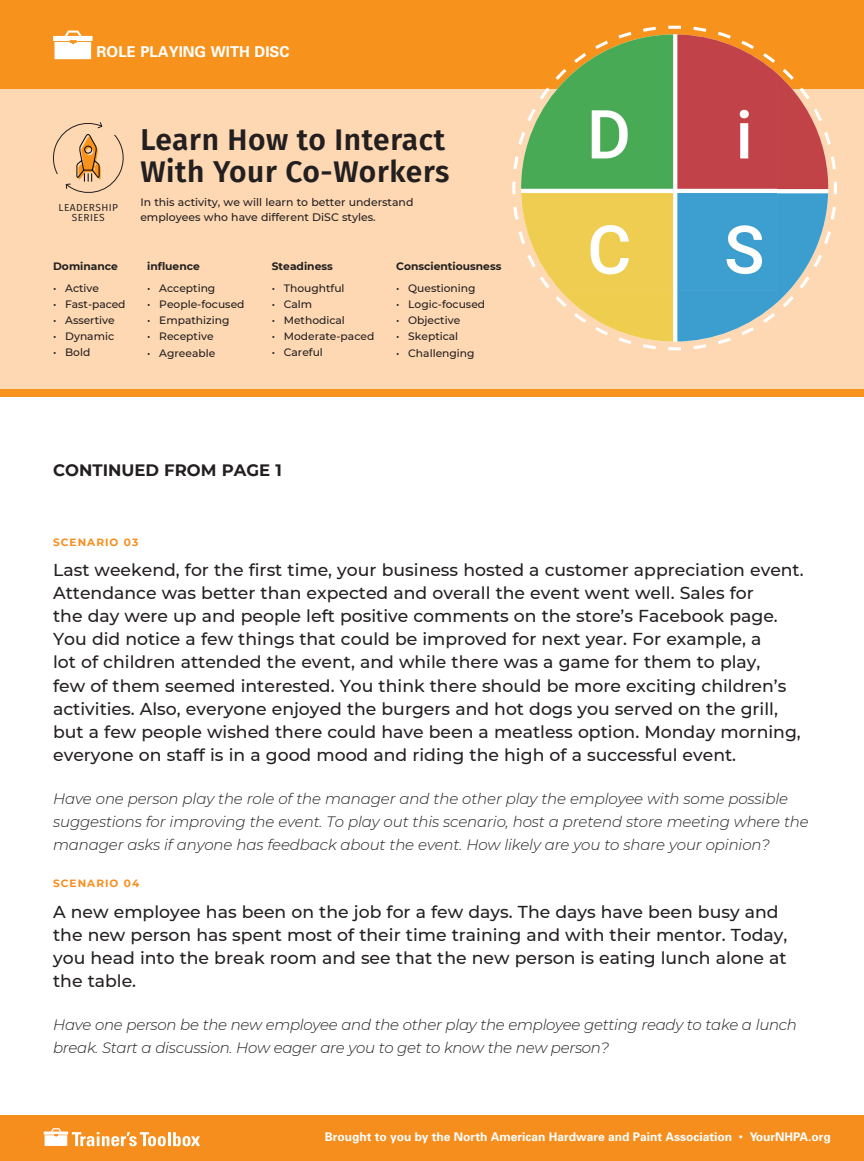
<style>
.page{position:relative;width:864px;height:1161px;background:#fff}
.page>*{position:absolute;margin:0;border:0;box-sizing:border-box;transform-origin:0 0}
.t1{font:600 30px/32.2px "Fira Sans";letter-spacing:.02em;color:#231f20}
.t2{font:500 17.25px/23px "Montserrat";color:#231f20}
.t3{font:700 16.5px "Montserrat";color:#231f20}
.t4{font:italic 300 15px/23px "Montserrat";letter-spacing:-.01em;color:#231f20}
.t5{font:700 15px "Univers";color:#fff}
.t6{font:700 12px "Univers";color:#fff}
.t7{font:500 10.95px/15.3px "Montserrat";color:#231f20}
.t8{font:500 10.65px "Montserrat";color:#231f20}
.t9{font:700 10.65px "Montserrat";color:#231f20}
.t10{font:700 10.5px "Montserrat";letter-spacing:.1em;color:#f68e1e}
.t11{font:10.2px/10.1px "Fira Sans";letter-spacing:.04em;color:#231f20;text-align:center}
.s1{font-weight:400}
</style>
<div class="page">
<div style="left:0;top:1116px;width:864px;height:45px;background:#f68e1e"></div>
<hr style="left:168px;top:1132px;width:3px;height:14px;background:#fff">
<svg style="left:173px;top:1132px;width:27px;height:14px"></svg>
<svg style="left:44px;top:1128px;width:122px;height:18px"></svg>
<div style="left:0;top:89px;width:864px;height:301px;background:#fdd8b2"></div>
<div style="left:0;top:0;width:864px;height:89px;background:#f7931d"></div>
<div style="left:0;top:390px;width:864px;height:7px;background:#f7931d"></div>
<svg style="left:53px;top:31px;width:40px;height:28px"></svg>
<svg style="left:512px;top:25px;width:325px;height:326px"></svg>
<svg style="left:53px;top:122px;width:71px;height:71px"></svg>
<p class="t5" style="left:97px;top:42px;width:194px">ROLE PLAYING WITH DISC</p>
<p class="t11" style="left:59px;top:202px;width:61px">LEADERSHIP<br>SERIES</p>
<p class="t9" style="left:53px;top:259px;width:66px">Dominance</p>
<p class="t8" style="left:53px;top:281px;width:47px">• Active</p>
<p class="t8" style="left:53px;top:297px;width:74px">• Fast-paced</p>
<p class="t8" style="left:53px;top:313px;width:63px">• Assertive</p>
<p class="t8" style="left:53px;top:329px;width:63px">• Dynamic</p>
<p class="t8" style="left:53px;top:345px;width:39px">• Bold</p>
<h1 class="t1" style="left:140px;top:122px;width:311px">Learn How to Interact<br>With Your Co-Workers</h1>
<p class="t7" style="left:140px;top:194px;width:275px">In this activity, we will learn to better understand employees who have different DiSC styles.</p>
<p class="t9" style="left:147px;top:259px;width:54px">influence</p>
<p class="t8" style="left:147px;top:281px;width:70px">• Accepting</p>
<p class="t8" style="left:147px;top:297px;width:99px">• People-focused</p>
<p class="t8" style="left:147px;top:313px;width:84px">• Empathizing</p>
<p class="t8" style="left:147px;top:329px;width:68px">• Receptive</p>
<p class="t8" style="left:147px;top:345px;width:70px">• Agreeable</p>
<p class="t9" style="left:272px;top:259px;width:63px">Steadiness</p>
<p class="t8" style="left:272px;top:281px;width:74px">• Thoughtful</p>
<p class="t8" style="left:272px;top:297px;width:42px">• Calm</p>
<p class="t8" style="left:272px;top:313px;width:75px">• Methodical</p>
<p class="t8" style="left:272px;top:329px;width:104px">• Moderate-paced</p>
<p class="t8" style="left:272px;top:345px;width:53px">• Careful</p>
<p class="t9" style="left:396px;top:259px;width:107px">Conscientiousness</p>
<p class="t8" style="left:396px;top:281px;width:81px">• Questioning</p>
<p class="t8" style="left:396px;top:297px;width:91px">• Logic-focused</p>
<p class="t8" style="left:396px;top:313px;width:66px">• Objective</p>
<p class="t8" style="left:396px;top:329px;width:64px">• Skeptical</p>
<p class="t8" style="left:396px;top:345px;width:80px">• Challenging</p>
<p class="t3" style="left:53px;top:458px;width:230px">CONTINUED FROM PAGE 1</p>
<p class="t10" style="left:53px;top:535px;width:87px">SCENARIO 03</p>
<p class="t2" style="left:53px;top:558px;width:752px">Last weekend, for the first time, your business hosted a customer appreciation event.<br>Attendance was better than expected and overall the event went well. Sales for<br>the day were up and people left positive comments on the store’s Facebook page.<br>You did notice a few things that could be improved for next year. For example, a<br>lot of children attended the event, and while there was a game for them to play,<br>few of them seemed interested. You think there should be more exciting children’s activities. Also, everyone enjoyed the burgers and hot dogs you served on the grill, but a few people wished there could have been a meatless option. Monday morning, everyone on staff is in a good mood and riding the high of a successful event.</p>
<p class="t4" style="left:53px;top:787px;width:757px">Have one person play the role of the manager and the other play the employee with some possible suggestions for improving the event. To play out this scenario, host a pretend store meeting where the manager asks if anyone has feedback about the event. How likely are you to share your opinion?</p>
<p class="t10" style="left:53px;top:876px;width:88px">SCENARIO 04</p>
<p class="t2" style="left:53px;top:899px;width:736px">A new employee has been on the job for a few days. The days have been busy and the new person has spent most of their time training and with their mentor. Today, you head into the break room and see that the new person is eating lunch alone at the table.</p>
<p class="t4" style="left:53px;top:1013px;width:745px">Have one person be the new employee and the other play the employee getting ready to take a lunch break. Start a discussion. How eager are you to get to know the new person?</p>
<p class="t6" style="left:325px;top:1129px;width:508px">Brought to you by the North American Hardware and Paint Association <span class="s1">•</span> YourNHPA.org</p>
</div>
